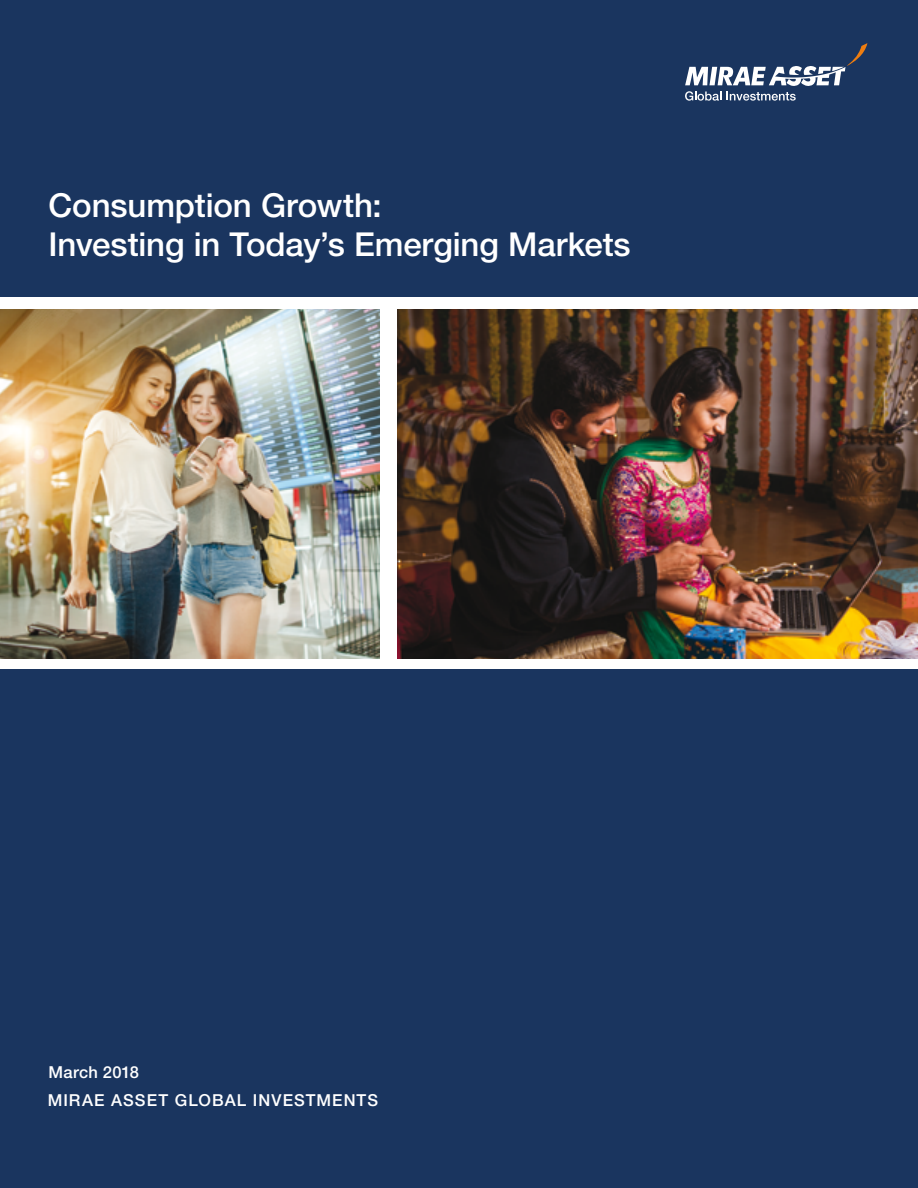
<style>
.page{position:relative;width:918px;height:1188px;background:#fff}
.page>*{position:absolute;margin:0;border:0;box-sizing:border-box;transform-origin:0 0}
.t1{font:500 33px/39px "Helvetica Neue LT Std";letter-spacing:-.005em;color:#fff}
.t2{font:500 16.5px "Helvetica Neue LT Std";letter-spacing:.06em;color:#fff}
.t3{font:500 16.5px "Helvetica Neue LT Std";letter-spacing:.015em;color:#fff}
</style>
<div class="page">
<div style="left:0;top:0;width:918px;height:297px;background:#1a355f"></div>
<div style="left:0;top:670px;width:918px;height:518px;background:#1a355f"></div>
<img style="left:398px;top:310px;width:520px;height:349px">
<svg style="left:685px;top:43px;width:182px;height:58px"></svg>
<img style="left:0;top:310px;width:380px;height:349px">
<p class="t1" style="left:49px;top:186px;width:584px">Consumption Growth:<br>Investing in Today’s Emerging Markets</p>
<p class="t3" style="left:49px;top:1062px;width:92px">March 2018</p>
<p class="t2" style="left:48px;top:1090px;width:332px">MIRAE ASSET GLOBAL INVESTMENTS</p>
</div>
